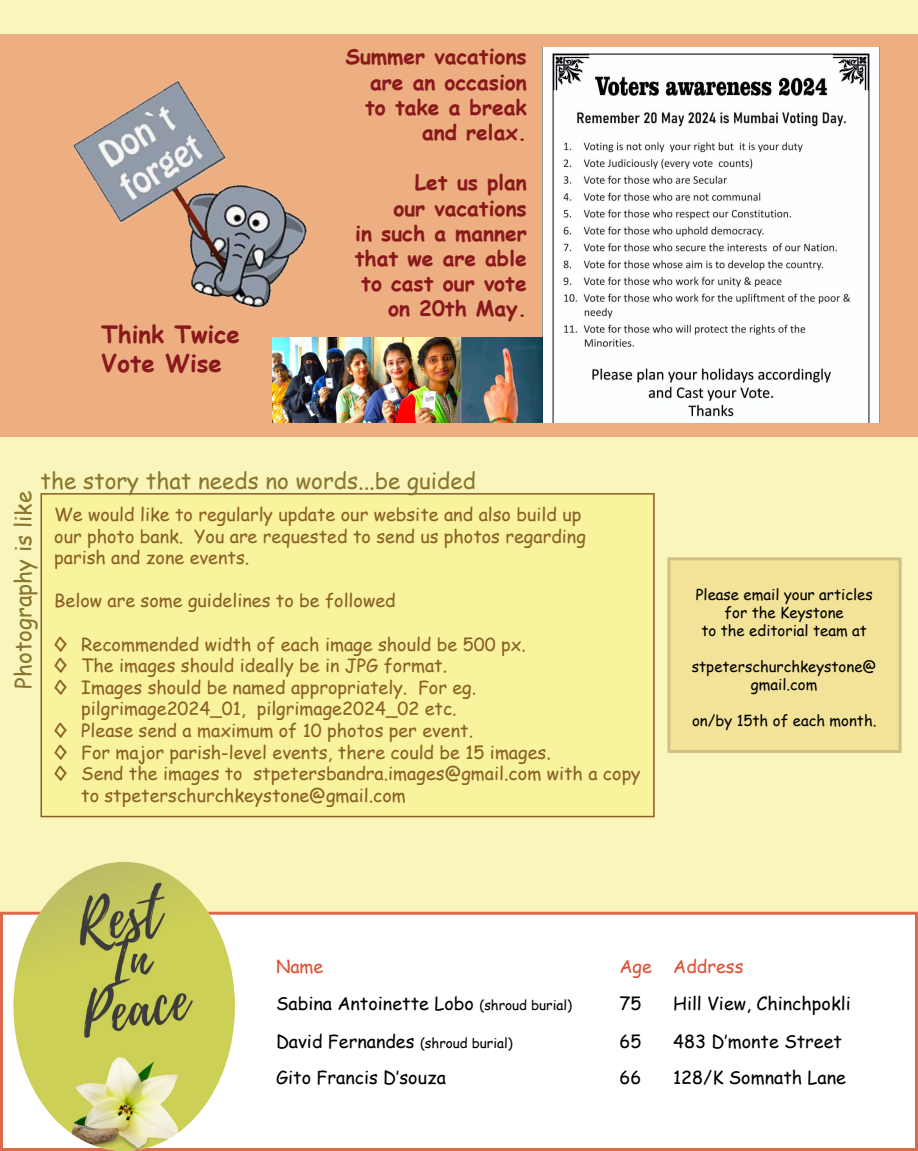
<style>
.page{position:relative;width:918px;height:1151px;background:#fff}
.page>*{position:absolute;margin:0;border:0;box-sizing:border-box;transform-origin:0 0}
.t1{font:700 24px/28.8px "Comic Sans MS";color:#89191c}
.t2{font:22.5px "Comic Sans MS";color:#8a762e}
.t3{font:700 21px/25.2px "Comic Sans MS";color:#89191c;text-align:right}
.t4{font:18px/21.6px "Comic Sans MS";color:#8a5e25}
.t5{font:18px "Comic Sans MS";color:#000}
.t6{font:18px "Comic Sans MS";color:#dd5134}
.t7{font:15px/18px "Comic Sans MS";color:#000;text-align:center}
.s1{font-size:13.5px}
</style>
<div class="page">
<div style="left:0;top:0;width:918px;height:1150px;background:#faf6bb"></div>
<div style="left:2px;top:913px;width:914px;height:236px;background:#fff"></div>
<div style="left:0;top:911px;width:918px;height:239px;border:3px solid #db6a4d"></div>
<div style="left:40px;top:493px;width:615px;height:324px;background:#f8f39c;border:2px solid #8a5e25"></div>
<div style="left:0;top:34px;width:918px;height:402px;background:#edaf81"></div>
<img style="left:543px;top:47px;width:337px;height:375px">
<img style="left:273px;top:337px;width:269px;height:85px">
<img style="left:73px;top:80px;width:235px;height:228px">
<img style="left:14px;top:862px;width:221px;height:288px">
<div style="left:667px;top:557px;width:235px;height:195px;background:#f3e399"></div>
<h1 class="t1" style="left:101px;top:319px;width:140px">Think Twice<br>Vote Wise</h1>
<p class="t3" style="left:345px;top:43px;width:183px">Summer vacations are an occasion to take a break and relax.</p>
<p class="t3" style="left:355px;top:169px;width:174px">Let us plan<br>our vacations<br>in such a manner that we are able to cast our vote on 20th May.</p>
<p class="t2" style="left:40px;top:464px;width:437px">the story that needs no words...be guided</p>
<p class="t2" style="left:7px;top:688px;width:199px;rotate:-90deg">Photography is like</p>
<p class="t4" style="left:54px;top:503px;width:533px">We would like to regularly update our website and also build up our photo bank. You are requested to send us photos regarding parish and zone events.</p>
<p class="t4" style="left:54px;top:589px;width:343px">Below are some guidelines to be followed</p>
<p class="t4" style="left:54px;top:632px;width:473px">◊ Recommended width of each image should be 500 px.</p>
<p class="t4" style="left:54px;top:654px;width:395px">◊ The images should ideally be in JPG format.</p>
<p class="t4" style="left:54px;top:675px;width:424px">◊ Images should be named appropriately. For eg.</p>
<p class="t4" style="left:81px;top:697px;width:377px">pilgrimage2024_01, pilgrimage2024_02 etc.</p>
<p class="t4" style="left:54px;top:719px;width:420px">◊ Please send a maximum of 10 photos per event.</p>
<p class="t4" style="left:54px;top:740px;width:498px">◊ For major parish-level events, there could be 15 images.</p>
<p class="t4" style="left:54px;top:762px;width:588px">◊ Send the images to stpetersbandra.images@gmail.com with a copy</p>
<p class="t4" style="left:81px;top:783px;width:326px">to stpeterschurchkeystone@gmail.com</p>
<p class="t7" style="left:696px;top:585px;width:178px">Please email your articles for the Keystone<br>to the editorial team at</p>
<p class="t7" style="left:692px;top:657px;width:186px">stpeterschurchkeystone@ gmail.com</p>
<p class="t7" style="left:692px;top:711px;width:186px">on/by 15th of each month.</p>
<p class="t6" style="left:276px;top:952px;width:49px">Name</p>
<p class="t6" style="left:619px;top:952px;width:126px">Age Address</p>
<p class="t5" style="left:276px;top:989px;width:298px">Sabina Antoinette Lobo <span class="s1">(shroud burial)</span></p>
<p class="t5" style="left:619px;top:989px;width:23px">75</p>
<p class="t5" style="left:673px;top:989px;width:179px">Hill View, Chinchpokli</p>
<p class="t5" style="left:276px;top:1027px;width:238px">David Fernandes <span class="s1">(shroud burial)</span></p>
<p class="t5" style="left:619px;top:1027px;width:23px">65</p>
<p class="t5" style="left:673px;top:1027px;width:170px">483 D’monte Street</p>
<p class="t5" style="left:276px;top:1064px;width:171px">Gito Francis D’souza</p>
<p class="t5" style="left:619px;top:1064px;width:23px">66</p>
<p class="t5" style="left:673px;top:1064px;width:174px">128/K Somnath Lane</p>
</div>
